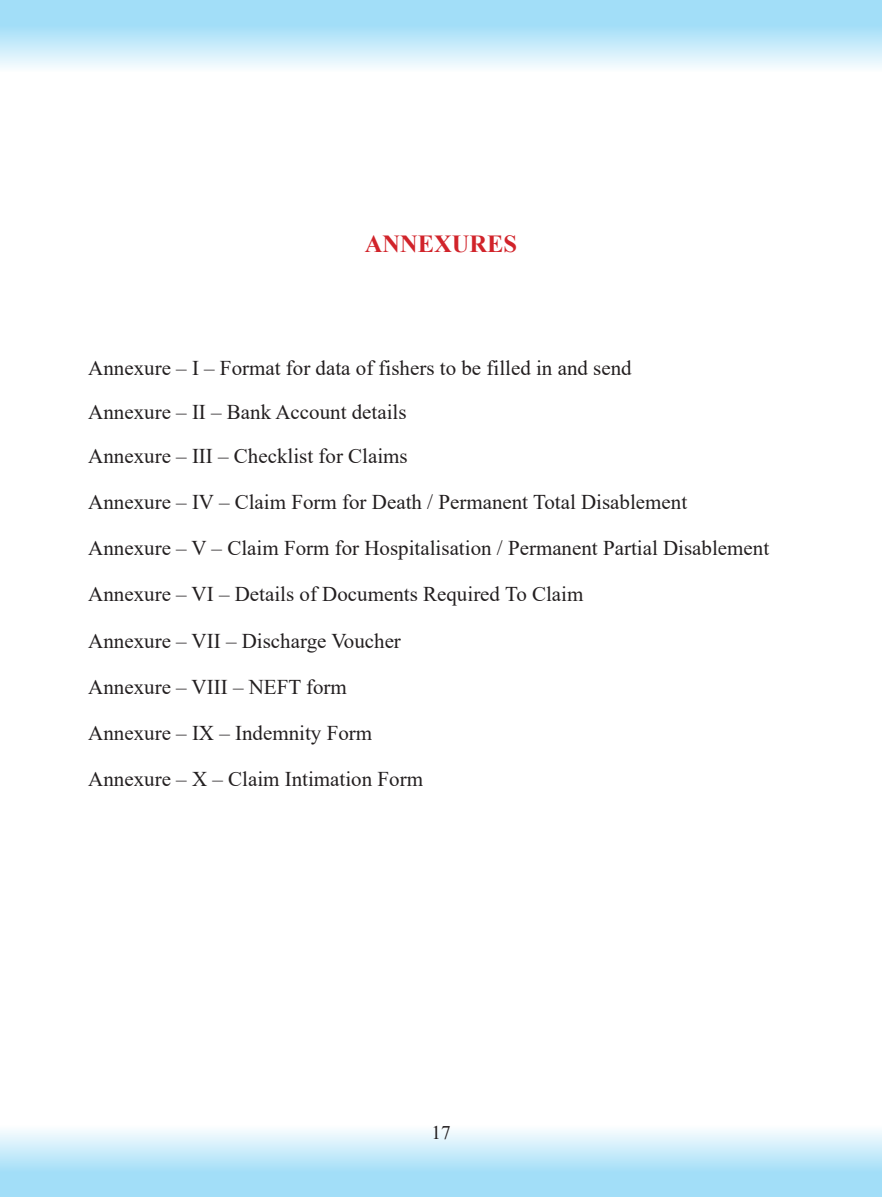
<style>
.page{position:relative;width:882px;height:1197px;background:#fff}
.page>*{position:absolute;margin:0;border:0;box-sizing:border-box;transform-origin:0 0}
.t1{font:700 24.5px "Times New Roman";color:#d1232a}
.t2{font:21px/46.2px "Times New Roman";color:#231f20}
.t3{font:19.25px "Times New Roman";color:#231f20}
</style>
<div class="page">
<svg style="left:0;top:1130px;width:882px;height:67px;background:#bce7f9"></svg>
<svg style="left:0;top:0;width:882px;height:68px;background:#bce7f9"></svg>
<p class="t1" style="left:365px;top:226px;width:154px">ANNEXURES</p>
<p class="t2" style="left:88px;top:344px;width:545px">Annexure – I – Format for data of fishers to be filled in and send</p>
<p class="t2" style="left:88px;top:388px;width:320px">Annexure – II – Bank Account details</p>
<p class="t2" style="left:88px;top:432px;width:321px">Annexure – III – Checklist for Claims</p>
<p class="t2" style="left:88px;top:478px;width:601px">Annexure – IV – Claim Form for Death / Permanent Total Disablement</p>
<p class="t2" style="left:88px;top:524px;width:683px">Annexure – V – Claim Form for Hospitalisation / Permanent Partial Disablement<br>Annexure – VI – Details of Documents Required To Claim</p>
<p class="t2" style="left:88px;top:617px;width:314px">Annexure – VII – Discharge Voucher</p>
<p class="t2" style="left:88px;top:663px;width:260px">Annexure – VIII – NEFT form</p>
<p class="t2" style="left:88px;top:709px;width:286px">Annexure – IX – Indemnity Form</p>
<p class="t2" style="left:88px;top:755px;width:336px">Annexure – X – Claim Intimation Form</p>
<p class="t3" style="left:431px;top:1119px;width:21px">17</p>
</div>
